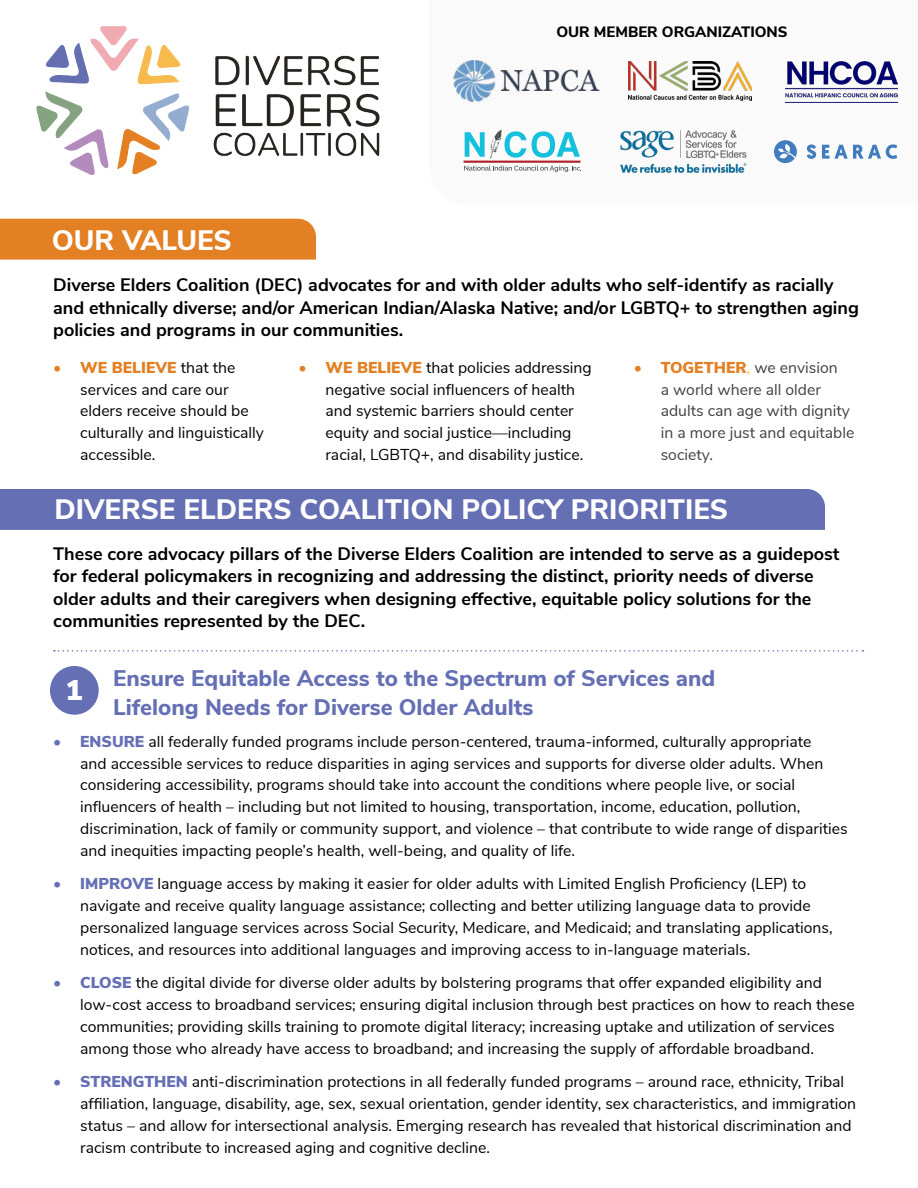
<style>
.page{position:relative;width:918px;height:1188px;background:#fff}
.page>*{position:absolute;margin:0;border:0;box-sizing:border-box;transform-origin:0 0}
.t1{font:900 28.5px "Nunito Sans";color:#fff}
.t2{font:800 28.05px "Nunito Sans";color:#fff}
.t3{font:800 22.5px/28.5px "Nunito Sans";color:#656fb4}
.t4{font:700 18px/22.5px "Nunito Sans";color:#000}
.t5{font:15.75px/21.8px "Nunito Sans";color:#000}
.t6{font:15.75px/21.8px "Nunito Sans";color:#414042}
.t7{font:800 15px "Nunito Sans";color:#000}
.s1{font-weight:900;color:#e48024}
.s2{color:#fdbb4d}
.s3{color:#656fb4}
.s4{font-weight:900;color:#656fb4}
</style>
<div class="page">
<div style="left:0;top:489px;width:825px;height:41px;background:#656fb4"></div>
<img style="left:36px;top:26px;width:344px;height:149px">
<svg style="left:54px;top:650px;width:809px;height:2px"></svg>
<div style="left:50px;top:666px;width:49px;height:49px;background:#656fb4;border-radius:50%"></div>
<div style="left:0;top:219px;width:316px;height:41px;background:#e48024"></div>
<img style="left:628px;top:62px;width:124px;height:38px">
<svg style="left:807px;top:144px;width:9px;height:15px"></svg>
<svg style="left:822px;top:144px;width:75px;height:15px"></svg>
<svg style="left:774px;top:140px;width:23px;height:23px"></svg>
<img style="left:620px;top:130px;width:127px;height:43px">
<img style="left:453px;top:60px;width:147px;height:42px">
<svg style="left:465px;top:130px;width:61px;height:29px"></svg>
<svg style="left:532px;top:131px;width:48px;height:27px"></svg>
<hr style="left:464px;top:161px;width:117px;height:2px;background:#b22029">
<svg style="left:464px;top:166px;width:117px;height:6px"></svg>
<img style="left:785px;top:61px;width:112px;height:41px">
<h2 class="t2" style="left:52px;top:219px;width:182px">OUR VALUES</h2>
<p class="t7" style="left:556px;top:20px;width:233px">OUR MEMBER ORGANIZATIONS</p>
<p class="t4" style="left:53px;top:273px;width:807px">Diverse Elders Coalition (DEC) advocates for and with older adults who self-identify as racially and ethnically diverse; and/or American Indian/Alaska Native; and/or LGBTQ+ to strengthen aging policies and programs in our communities.</p>
<p class="t5" style="left:80px;top:356px;width:185px;text-indent:-27px"><span class="s1">• WE BELIEVE</span> that the services and care our elders receive should be culturally and linguistically accessible.</p>
<p class="t6" style="left:661px;top:356px;width:195px;text-indent:-27px"><span class="s1">• TOGETHER</span><span class="s2">,</span> we envision<br>a world where all older adults can age with dignity in a more just and equitable society.</p>
<p class="t5" style="left:325px;top:356px;width:268px;text-indent:-27px"><span class="s1">• WE BELIEVE</span> that policies addressing negative social influencers of health and systemic barriers should center equity and social justice—including racial, LGBTQ+, and disability justice.</p>
<h2 class="t2" style="left:54px;top:489px;width:675px">DIVERSE ELDERS COALITION POLICY PRIORITIES</h2>
<p class="t4" style="left:53px;top:541px;width:788px">These core advocacy pillars of the Diverse Elders Coalition are intended to serve as a guidepost for federal policymakers in recognizing and addressing the distinct, priority needs of diverse older adults and their caregivers when designing effective, equitable policy solutions for the communities represented by the DEC.</p>
<h3 class="t3" style="left:113px;top:663px;width:604px">Ensure Equitable Access to the Spectrum of Services and<br>Lifelong Needs for Diverse Older Adults</h3>
<p class="t5" style="left:80px;top:730px;width:769px;text-indent:-27px"><span class="s3">•</span> <span class="s4">ENSURE</span> all federally funded programs include person-centered, trauma-informed, culturally appropriate<br>and accessible services to reduce disparities in aging services and supports for diverse older adults. When considering accessibility, programs should take into account the conditions where people live, or social influencers of health – including but not limited to housing, transportation, income, education, pollution, discrimination, lack of family or community support, and violence – that contribute to wide range of disparities and inequities impacting people’s health, well-being, and quality of life.</p>
<p class="t5" style="left:80px;top:872px;width:754px;text-indent:-27px"><span class="s3">•</span> <span class="s4">IMPROVE</span> language access by making it easier for older adults with Limited English Proficiency (LEP) to navigate and receive quality language assistance; collecting and better utilizing language data to provide personalized language services across Social Security, Medicare, and Medicaid; and translating applications, notices, and resources into additional languages and improving access to in-language materials.</p>
<p class="t5" style="left:80px;top:971px;width:776px;text-indent:-27px"><span class="s3">•</span> <span class="s4">CLOSE</span> the digital divide for diverse older adults by bolstering programs that offer expanded eligibility and low-cost access to broadband services; ensuring digital inclusion through best practices on how to reach these communities; providing skills training to promote digital literacy; increasing uptake and utilization of services among those who already have access to broadband; and increasing the supply of affordable broadband.</p>
<p class="t5" style="left:80px;top:1070px;width:777px;text-indent:-27px"><span class="s3">•</span> <span class="s4">STRENGTHEN</span> anti-discrimination protections in all federally funded programs – around race, ethnicity, Tribal affiliation, language, disability, age, sex, sexual orientation, gender identity, sex characteristics, and immigration status – and allow for intersectional analysis. Emerging research has revealed that historical discrimination and racism contribute to increased aging and cognitive decline.</p>
<h1 class="t1" style="left:65px;top:669px;width:19px">1</h1>
</div>
